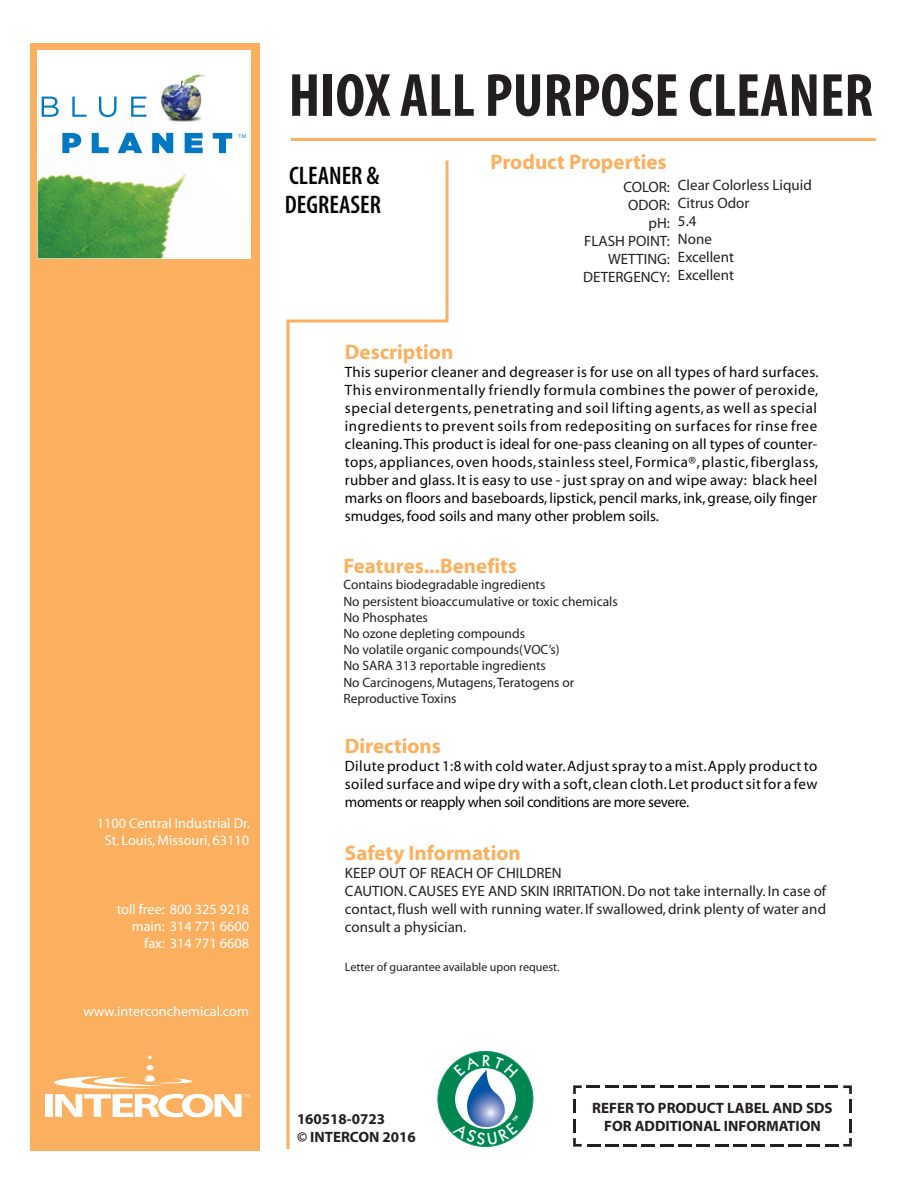
<style>
.page{position:relative;width:918px;height:1188px;background:#fff}
.page>*{position:absolute;margin:0;border:0;box-sizing:border-box;transform-origin:0 0}
.t1{font:700 condensed 61.5px "Myriad";color:#231f20}
.t2{font:600 condensed 25.5px/28.5px "Myriad Pro";color:#000400}
.t3{font:700 21px "Myriad";color:#fab05f}
.t4{font:15px/18px "Myriad";letter-spacing:-.01em;color:#040503;text-align:justify}
.t5{font:15px/18px "Myriad";color:#231f20}
.t6{font:700 15px/18px "Myriad";color:#231f20}
.t7{font:14.25px/17.1px "Myriad";color:#fff;text-align:center}
.t8{font:13.5px/16.2px "Myriad";color:#231f20}
.t9{font:12px "Myriad";color:#231f20}
.t10{font:5.55px "Myriad";color:#0079c2;scale:1.04 1}
</style>
<div class="page">
<div style="left:30px;top:43px;width:229px;height:1107px;background:#fab05f"></div>
<hr style="left:291px;top:138px;width:585px;height:3px;background:#fab05f">
<hr style="left:573px;top:1119px;width:3px;height:14px;background:#231f20">
<hr style="left:573px;top:1099px;width:3px;height:14px;background:#231f20">
<svg style="left:624px;top:1085px;width:49px;height:3px"></svg>
<hr style="left:678px;top:1085px;width:14px;height:3px;background:#231f20">
<svg style="left:697px;top:1085px;width:49px;height:3px"></svg>
<svg style="left:752px;top:1085px;width:49px;height:3px"></svg>
<hr style="left:849px;top:1099px;width:3px;height:14px;background:#231f20">
<hr style="left:849px;top:1119px;width:3px;height:14px;background:#231f20">
<svg style="left:752px;top:1144px;width:49px;height:3px"></svg>
<hr style="left:733px;top:1144px;width:14px;height:3px;background:#231f20">
<svg style="left:679px;top:1144px;width:49px;height:3px"></svg>
<svg style="left:624px;top:1144px;width:49px;height:3px"></svg>
<svg style="left:573px;top:1085px;width:45px;height:9px"></svg>
<svg style="left:807px;top:1085px;width:45px;height:9px"></svg>
<svg style="left:807px;top:1138px;width:45px;height:9px"></svg>
<svg style="left:573px;top:1138px;width:45px;height:9px"></svg>
<svg style="left:45px;top:1055px;width:204px;height:62px"></svg>
<svg style="left:286px;top:160px;width:163px;height:989px"></svg>
<div style="left:37px;top:50px;width:214px;height:208px;background:#fff"></div>
<img style="left:38px;top:96px;width:195px;height:162px">
<img style="left:158px;top:74px;width:54px;height:53px">
<svg style="left:42px;top:97px;width:17px;height:20px"></svg>
<svg style="left:72px;top:97px;width:15px;height:20px"></svg>
<svg style="left:99px;top:97px;width:18px;height:20px"></svg>
<svg style="left:131px;top:97px;width:15px;height:20px"></svg>
<svg style="left:62px;top:133px;width:19px;height:20px"></svg>
<svg style="left:92px;top:133px;width:17px;height:20px"></svg>
<svg style="left:118px;top:133px;width:24px;height:20px"></svg>
<svg style="left:152px;top:133px;width:21px;height:20px"></svg>
<svg style="left:185px;top:133px;width:18px;height:20px"></svg>
<svg style="left:213px;top:133px;width:19px;height:20px"></svg>
<svg style="left:435px;top:1049px;width:101px;height:100px"></svg>
<div style="left:438px;top:1051px;width:95px;height:96px;background:#008751;border-radius:50%"></div>
<svg style="left:452px;top:1055px;width:74px;height:90px"></svg>
<p class="t10" style="left:239px;top:134px;width:9px">TM</p>
<p class="t7" style="left:97px;top:815px;width:155px">1100 Central Industrial Dr.<br>St. Louis, Missouri, 63110</p>
<p class="t7" style="left:117px;top:901px;width:134px;text-align:right">toll free: 800 325 9218 main: 314 771 6600 fax: 314 771 6608</p>
<p class="t7" style="left:83px;top:1004px;width:167px">www.interconchemical.com</p>
<h1 class="t1" style="left:289px;top:64px;width:586px">HIOX ALL PURPOSE CLEANER</h1>
<h2 class="t2" style="left:285px;top:162px;width:98px">CLEANER &amp;<br>DEGREASER</h2>
<h3 class="t3" style="left:490px;top:151px;width:178px">Product Properties</h3>
<p class="t5" style="left:583px;top:179px;width:88px;text-align:right">COLOR:<br>ODOR:<br>pH:<br>FLASH POINT:<br>WETTING:<br>DETERGENCY:</p>
<p class="t5" style="left:678px;top:177px;width:135px">Clear Colorless Liquid<br>Citrus Odor<br>5.4<br>None<br>Excellent<br>Excellent</p>
<h3 class="t3" style="left:345px;top:341px;width:110px">Description</h3>
<p class="t4" style="left:345px;top:364px;width:475px">This superior cleaner and degreaser is for use on all types of hard surfaces.<br>This environmentally friendly formula combines the power of peroxide, special detergents, penetrating and soil lifting agents, as well as special ingredients to prevent soils from redepositing on surfaces for rinse free cleaning. This product is ideal for one-pass cleaning on all types of counter&shy;tops, appliances, oven hoods, stainless steel, Formica®, plastic, fiberglass, rubber and glass. It is easy to use - just spray on and wipe away: black heel marks on floors and baseboards, lipstick, pencil marks, ink, grease, oily finger smudges, food soils and many other problem soils.</p>
<h3 class="t3" style="left:343px;top:555px;width:175px">Features...Benefits</h3>
<p class="t8" style="left:343px;top:577px;width:276px">Contains biodegradable ingredients<br>No persistent bioaccumulative or toxic chemicals No Phosphates<br>No ozone depleting compounds<br>No volatile organic compounds(VOC’s)<br>No SARA 313 reportable ingredients<br>No Carcinogens, Mutagens, Teratogens or Reproductive Toxins</p>
<h3 class="t3" style="left:345px;top:735px;width:98px">Directions</h3>
<p class="t4" style="left:345px;top:758px;width:474px">Dilute product 1:8 with cold water. Adjust spray to a mist. Apply product to soiled surface and wipe dry with a soft, clean cloth. Let product sit for a few moments or reapply when soil conditions are more severe.</p>
<h3 class="t3" style="left:345px;top:842px;width:177px">Safety Information</h3>
<p class="t5" style="left:345px;top:864px;width:483px">KEEP OUT OF REACH OF CHILDREN<br>CAUTION. CAUSES EYE AND SKIN IRRITATION. Do not take internally. In case of contact, flush well with running water. If swallowed, drink plenty of water and consult a physician.</p>
<p class="t9" style="left:345px;top:961px;width:216px">Letter of guarantee available upon request.</p>
<p class="t6" style="left:297px;top:1110px;width:120px">160518-0723<br>© INTERCON 2016</p>
<p class="t6" style="left:592px;top:1100px;width:242px;text-align:center">REFER TO PRODUCT LABEL AND SDS<br>FOR ADDITIONAL INFORMATION</p>
</div>
